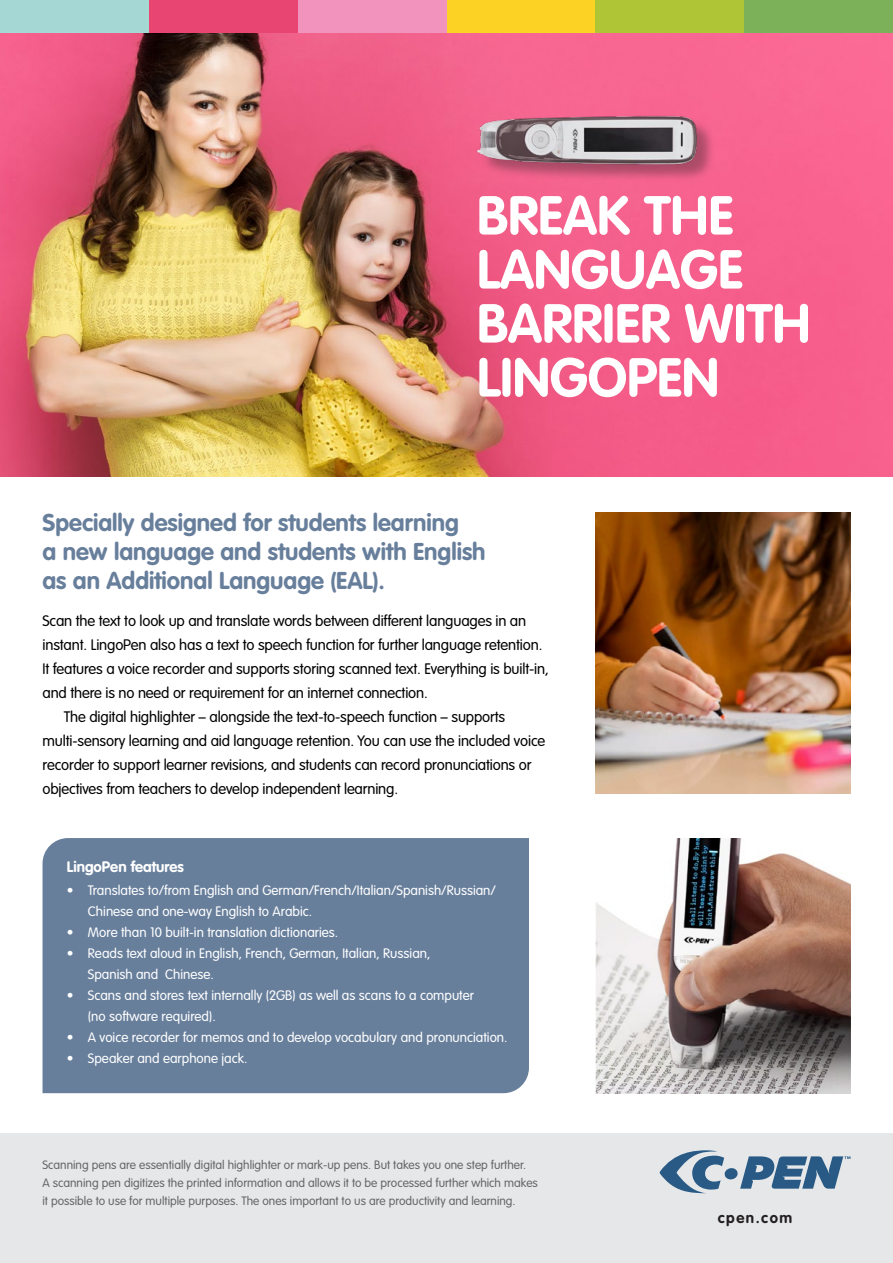
<style>
.page{position:relative;width:893px;height:1263px;background:#fff}
.page>*{position:absolute;margin:0;border:0;box-sizing:border-box;transform-origin:0 0}
.t1{font:700 54px/54px "VAG Rounded";color:#fff}
.t2{font:700 24px/28.8px "VAG Rounded";color:#687f9c}
.t3{font:300 15px/24px "VAG Rounded";letter-spacing:-.01em;color:#000}
.t4{font:700 15px "VAG Rounded";color:#fff}
.t5{font:700 15px "VAG Rounded";letter-spacing:.1em;color:#231f20}
.t6{font:300 13.5px/21px "VAG Rounded";color:#fff}
.t7{font:300 12px "VAG Rounded";color:#666}
</style>
<div class="page">
<div style="left:43px;top:838px;width:486px;height:255px;background:#687f9c"></div>
<img style="left:0;top:32px;width:170px;height:444px">
<img style="left:170px;top:32px;width:723px;height:444px">
<div style="left:480px;top:118px;width:235px;height:65px;background:#231f20;opacity:.35"></div>
<img style="left:456px;top:109px;width:259px;height:62px">
<img style="left:595px;top:838px;width:255px;height:255px">
<div style="left:0;top:1133px;width:893px;height:130px;background:#e6e7e9"></div>
<img style="left:595px;top:512px;width:255px;height:281px">
<svg style="left:660px;top:1150px;width:190px;height:43px"></svg>
<div style="left:149px;top:0;width:149px;height:32px;background:#e94573"></div>
<div style="left:446px;top:0;width:149px;height:32px;background:#fcd225"></div>
<div style="left:595px;top:0;width:149px;height:32px;background:#afc536"></div>
<div style="left:744px;top:0;width:149px;height:32px;background:#7db159"></div>
<div style="left:298px;top:0;width:148px;height:32px;background:#f293be"></div>
<div style="left:0;top:0;width:149px;height:32px;background:#a5d7d5"></div>
<p class="t1" style="left:477px;top:188px;width:335px">BREAK THE<br>LANGUAGE<br>BARRIER WITH<br>LINGOPEN</p>
<p class="t2" style="left:43px;top:508px;width:445px">Specially designed for students learning<br>a new language and students with English as an Additional Language (EAL).</p>
<p class="t3" style="left:43px;top:609px;width:508px">Scan the text to look up and translate words between different languages in an instant. LingoPen also has a text to speech function for further language retention.<br>It features a voice recorder and supports storing scanned text. Everything is built-in, and there is no need or requirement for an internet connection.</p>
<p class="t3" style="left:43px;top:705px;width:504px;text-indent:21px">The digital highlighter – alongside the text-to-speech function – supports multi-sensory learning and aid language retention. You can use the included voice recorder to support learner revisions, and students can record pronunciations or objectives from teachers to develop independent learning.</p>
<p class="t4" style="left:67px;top:858px;width:118px">LingoPen features</p>
<p class="t6" style="left:88px;top:879px;width:410px;text-indent:-21px">• Translates to/from English and German/French/Italian/Spanish/Russian/<br>Chinese and one-way English to Arabic.</p>
<p class="t6" style="left:67px;top:921px;width:273px">• More than 10 built-in translation dictionaries.</p>
<p class="t6" style="left:88px;top:942px;width:344px;text-indent:-21px">• Reads text aloud in English, French, German, Italian, Russian,<br>Spanish and Chinese.</p>
<p class="t6" style="left:88px;top:984px;width:388px;text-indent:-21px">• Scans and stores text internally (2GB) as well as scans to a computer (no software required).</p>
<p class="t6" style="left:67px;top:1026px;width:442px">• A voice recorder for memos and to develop vocabulary and pronunciation.</p>
<p class="t6" style="left:67px;top:1047px;width:182px">• Speaker and earphone jack.</p>
<p class="t7" style="left:43px;top:1157px;width:485px">Scanning pens are essentially digital highlighter or mark-up pens. But takes you one step further.</p>
<p class="t7" style="left:43px;top:1175px;width:497px">A scanning pen digitizes the printed information and allows it to be processed further which makes</p>
<p class="t7" style="left:43px;top:1193px;width:475px">it possible to use for multiple purposes. The ones important to us are productivity and learning.</p>
<p class="t5" style="left:718px;top:1208px;width:76px">cpen.com</p>
</div>
